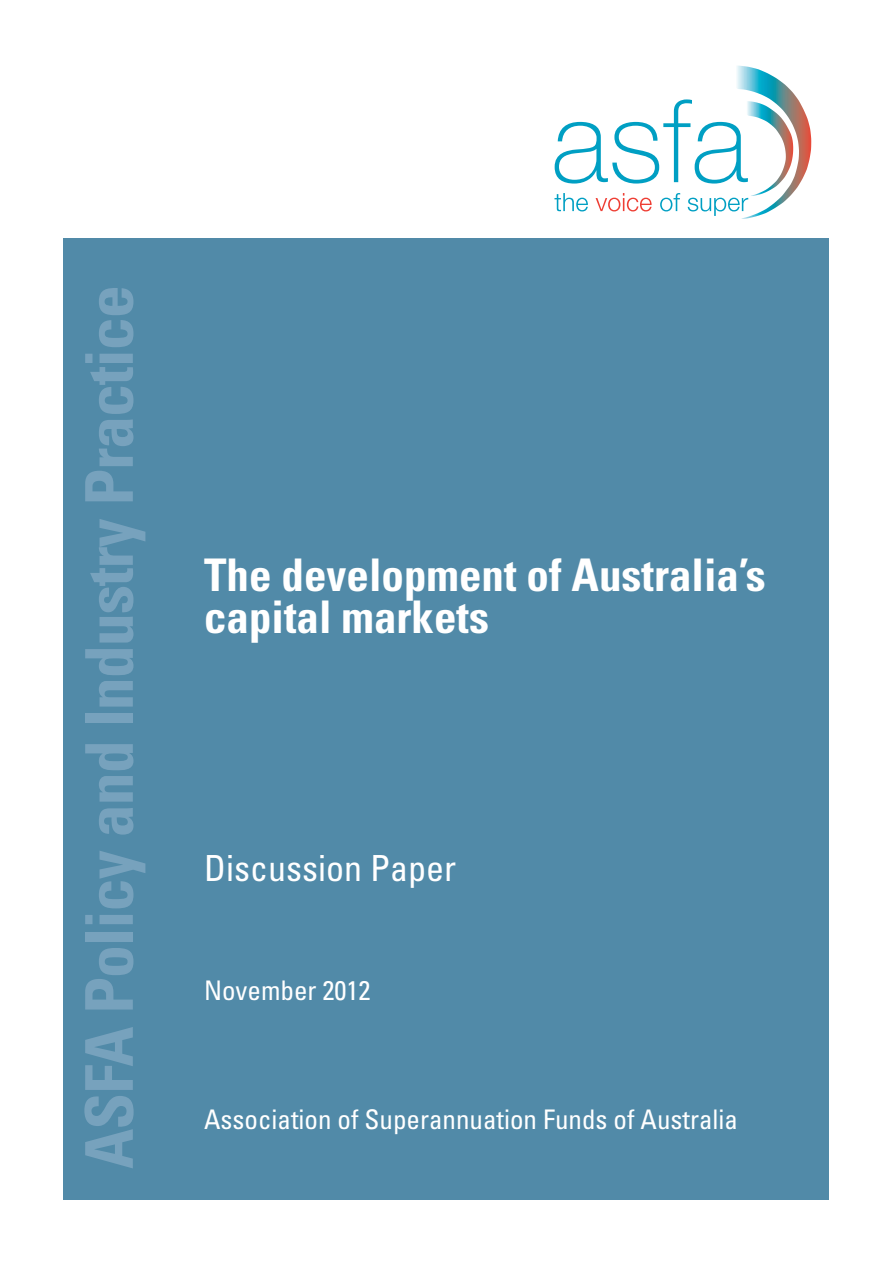
<style>
.page{position:relative;width:893px;height:1263px;background:#fff}
.page>*{position:absolute;margin:0;border:0;box-sizing:border-box;transform-origin:0 0}
.t1{font:700 condensed 66px "Univers LT Std";letter-spacing:-.015em;color:#77a2bd}
.Title_Page{font:700 condensed 45px/42px "Univers LT Std";color:#fff}
.Title_Page-2{font:condensed 36px "Univers LT Std";color:#fff}
.Title_page_-_small{font:condensed 27px "Univers LT Std";color:#fff}
</style>
<div class="page">
<div style="left:64px;top:238px;width:765px;height:961px;background:#518aa8"></div>
<svg style="left:554px;top:65px;width:257px;height:154px"></svg>
<p class="t1" style="left:69px;top:1169px;width:885px;rotate:-90deg">ASFA Policy and Industry Practice</p>
<p class="Title_Page" style="left:204px;top:554px;width:563px">The development of Australia’s capital markets</p>
<p class="Title_Page-2" style="left:204px;top:845px;width:253px">Discussion Paper</p>
<p class="Title_page_-_small" style="left:204px;top:973px;width:168px">November 2012</p>
<p class="Title_page_-_small" style="left:204px;top:1102px;width:535px">Association of Superannuation Funds of Australia</p>
</div>
